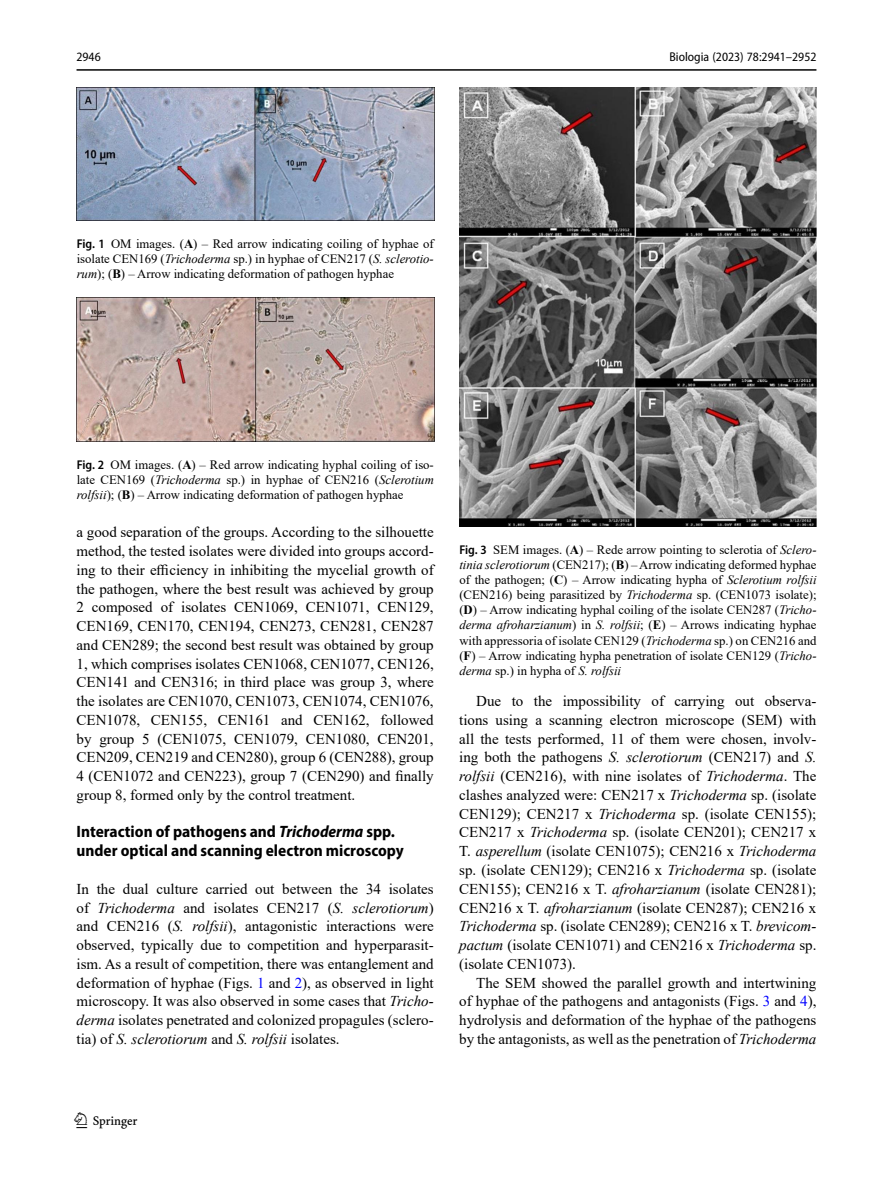
<style>
.page{position:relative;width:893px;height:1187px;background:#fff}
.page>*{position:absolute;margin:0;border:0;box-sizing:border-box;transform-origin:0 0}
.t1{font:22.5px "Springnew";color:#000}
.Head_2{font:700 semi-condensed 16.5px/18.8px "Myriad Pro";color:#000}
.Body_Text_Indent{font:15px/18.8px "Times New Roman";color:#000;text-align:justify}
.Body_Text{font:15px/18.8px "Times New Roman";color:#000;text-align:justify}
.Figure_Caption{font:12.75px/15px "Times New Roman";color:#000;text-align:justify}
.t2{font:semi-condensed 12.75px "Myriad Pro";color:#000}
.s1{font-family:"Myriad Pro";font-weight:600;font-stretch:semi-condensed}
.s2{font-weight:700}
.s3{font-style:italic}
.s4{color:#00f}
</style>
<div class="page">
<hr style="left:77px;top:69px;width:739px;height:2px;background:#000">
<img style="left:459px;top:87px;width:358px;height:440px">
<img style="left:77px;top:297px;width:357px;height:144px">
<img style="left:77px;top:87px;width:357px;height:133px">
<p class="t2" style="left:77px;top:49px;width:26px">2946</p>
<p class="Figure_Caption" style="left:77px;top:236px;width:359px"><span class="s1">Fig. 1</span> OM images. (<span class="s2">A</span>) – Red arrow indicating coiling of hyphae of isolate CEN169 (<span class="s3">Trichoderma</span> sp.) in hyphae of CEN217 (<span class="s3">S. sclerotio&shy;rum</span>); (<span class="s2">B</span>) – Arrow indicating deformation of pathogen hyphae</p>
<p class="t2" style="left:669px;top:49px;width:148px">Biologia (2023) 78:2941–2952</p>
<p class="Figure_Caption" style="left:77px;top:456px;width:359px"><span class="s1">Fig. 2</span> OM images. (<span class="s2">A</span>) – Red arrow indicating hyphal coiling of iso&shy;late CEN169 (<span class="s3">Trichoderma</span> sp.) in hyphae of CEN216 (<span class="s3">Sclerotium rolfsii</span>); (<span class="s2">B</span>) – Arrow indicating deformation of pathogen hyphae</p>
<p class="Body_Text_Indent" style="left:77px;top:522px;width:359px">a good separation of the groups. According to the silhouette method, the tested isolates were divided into groups accord&shy;ing to their efficiency in inhibiting the mycelial growth of the pathogen, where the best result was achieved by group 2 composed of isolates CEN1069, CEN1071, CEN129, CEN169, CEN170, CEN194, CEN273, CEN281, CEN287 and CEN289; the second best result was obtained by group 1, which comprises isolates CEN1068, CEN1077, CEN126, CEN141 and CEN316; in third place was group 3, where the isolates are CEN1070, CEN1073, CEN1074, CEN1076, CEN1078, CEN155, CEN161 and CEN162, followed by group 5 (CEN1075, CEN1079, CEN1080, CEN201, CEN209, CEN219 and CEN280), group 6 (CEN288), group 4 (CEN1072 and CEN223), group 7 (CEN290) and finally group 8, formed only by the control treatment.</p>
<p class="Head_2" style="left:77px;top:822px;width:329px">Interaction of pathogens and <span class="s3">Trichoderma</span> spp. under optical and scanning electron microscopy</p>
<p class="Body_Text" style="left:77px;top:878px;width:359px">In the dual culture carried out between the 34 isolates of <span class="s3">Trichoderma</span> and isolates CEN217 (<span class="s3">S. sclerotiorum</span>) and CEN216 (<span class="s3">S. rolfsii</span>), antagonistic interactions were observed, typically due to competition and hyperparasit&shy;ism. As a result of competition, there was entanglement and deformation of hyphae (Figs. <span class="s4">1</span> and <span class="s4">2</span>), as observed in light microscopy. It was also observed in some cases that <span class="s3">Tricho&shy;derma</span> isolates penetrated and colonized propagules (sclero&shy;tia) of <span class="s3">S. sclerotiorum</span> and <span class="s3">S. rolfsii</span> isolates.</p>
<p class="Figure_Caption" style="left:459px;top:542px;width:359px"><span class="s1">Fig. 3</span> SEM images. (<span class="s2">A</span>) – Rede arrow pointing to sclerotia of <span class="s3">Sclero&shy;tinia sclerotiorum</span> (CEN217); (<span class="s2">B</span>) – Arrow indicating deformed hyphae of the pathogen; (<span class="s2">C</span>) – Arrow indicating hypha of <span class="s3">Sclerotium rolfsii </span>(CEN216) being parasitized by <span class="s3">Trichoderma</span> sp. (CEN1073 isolate); (<span class="s2">D</span>) – Arrow indicating hyphal coiling of the isolate CEN287 (<span class="s3">Tricho&shy;derma afroharzianum</span>) in <span class="s3">S. rolfsii</span>; (<span class="s2">E</span>) – Arrows indicating hyphae with appressoria of isolate CEN129 (<span class="s3">Trichoderma</span> sp.) on CEN216 and (<span class="s2">F</span>) – Arrow indicating hypha penetration of isolate CEN129 (<span class="s3">Tricho&shy;derma</span> sp.) in hypha of <span class="s3">S. rolfsii</span></p>
<p class="Body_Text_Indent" style="left:459px;top:691px;width:359px;text-indent:17px">Due to the impossibility of carrying out observa&shy;tions using a scanning electron microscope (SEM) with all the tests performed, 11 of them were chosen, involv&shy;ing both the pathogens <span class="s3">S. sclerotiorum</span> (CEN217) and <span class="s3">S. rolfsii</span> (CEN216), with nine isolates of <span class="s3">Trichoderma</span>. The clashes analyzed were: CEN217 x <span class="s3">Trichoderma</span> sp. (isolate CEN129); CEN217 x <span class="s3">Trichoderma</span> sp. (isolate CEN155); CEN217 x <span class="s3">Trichoderma</span> sp. (isolate CEN201); CEN217 x T. <span class="s3">asperellum</span> (isolate CEN1075); CEN216 x <span class="s3">Trichoderma </span>sp. (isolate CEN129); CEN216 x <span class="s3">Trichoderma</span> sp. (isolate CEN155); CEN216 x T. <span class="s3">afroharzianum</span> (isolate CEN281); CEN216 x T. <span class="s3">afroharzianum</span> (isolate CEN287); CEN216 x <span class="s3">Trichoderma</span> sp. (isolate CEN289); CEN216 x T. <span class="s3">brevicom&shy;pactum</span> (isolate CEN1071) and CEN216 x <span class="s3">Trichoderma</span> sp. (isolate CEN1073).</p>
<p class="Body_Text_Indent" style="left:459px;top:972px;width:359px;text-indent:17px">The SEM showed the parallel growth and intertwining of hyphae of the pathogens and antagonists (Figs. <span class="s4">3</span> and <span class="s4">4</span>), hydrolysis and deformation of the hyphae of the pathogens by the antagonists, as well as the penetration of <span class="s3">Trichoderma</span></p>
<h1 class="t1" style="left:77px;top:1107px;width:63px">1 3</h1>
</div>
